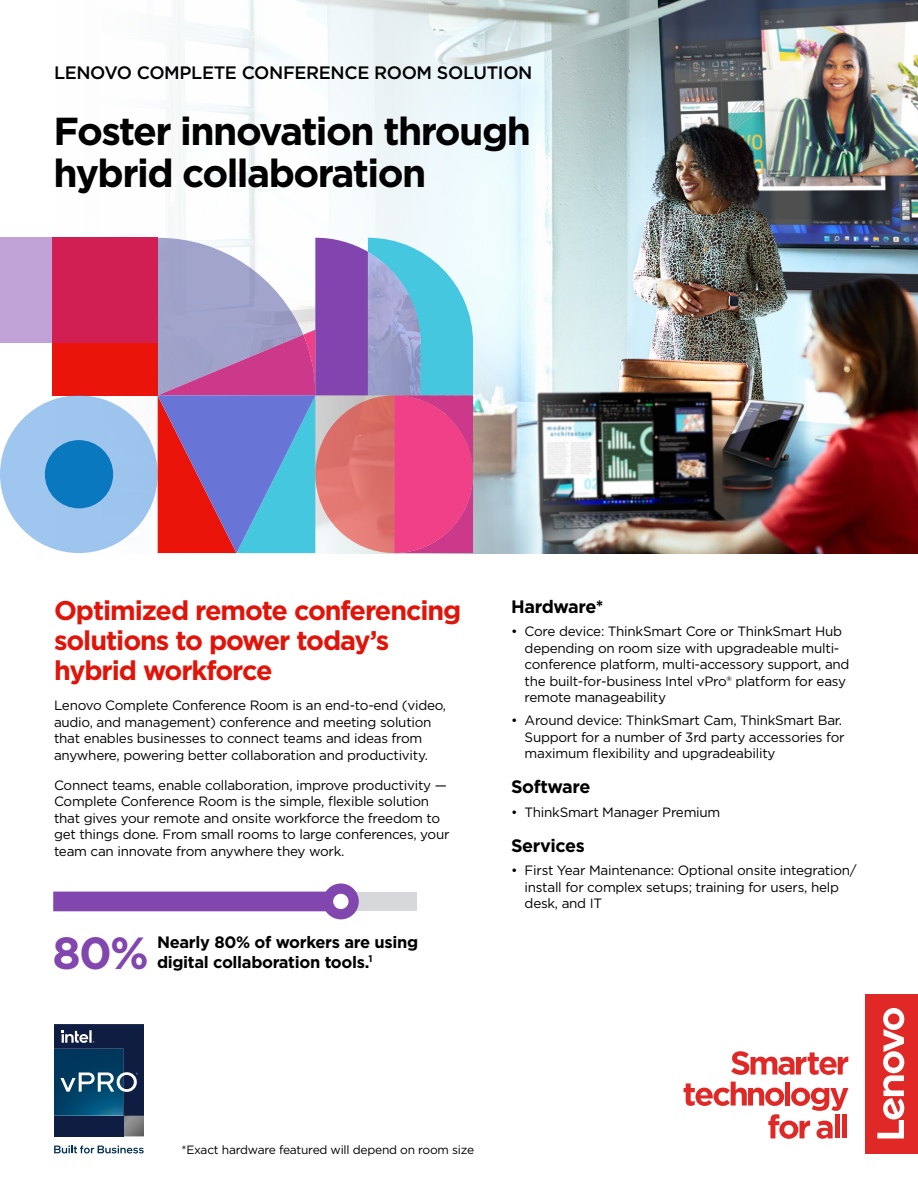
<style>
.page{position:relative;width:918px;height:1188px;background:#fff}
.page>*{position:absolute;margin:0;border:0;box-sizing:border-box;transform-origin:0 0}
.t1{font:700 45px "Gotham";color:#8246af}
.t2{font:700 39px/42px "Gotham";letter-spacing:-.04em;color:#000}
.t3{font:700 27px/30px "Gotham";letter-spacing:-.04em;color:#e1140a}
.t4{font:500 18px "Gotham";letter-spacing:-.02em;color:#000}
.t5{font:700 18px "Gotham";letter-spacing:-.02em;color:#000}
.t6{font:700 16.5px/20.2px "Gotham";letter-spacing:-.02em;color:#000}
.t7{font:13.5px/16.5px "Gotham";letter-spacing:-.02em;color:#000}
.t8{font:12px "Gotham";letter-spacing:-.02em;color:#000}
.t9{font:700 9.6px "Gotham";color:#000}
</style>
<div class="page">
<img style="left:602px;top:0;width:316px;height:553px">
<svg style="left:0;top:0;width:602px;height:553px"></svg>
<svg style="left:54px;top:1024px;width:90px;height:112px;background:#1f4162"></svg>
<svg style="left:54px;top:1146px;width:90px;height:8px"></svg>
<div style="left:54px;top:892px;width:363px;height:19px;background:#d6d8da"></div>
<div style="left:53px;top:892px;width:289px;height:19px;background:#8246af"></div>
<div style="left:323px;top:884px;width:36px;height:35px;background:#8246af;border-radius:50%"></div>
<div style="left:333px;top:894px;width:16px;height:15px;background:#fff;border-radius:50%"></div>
<svg style="left:731px;top:1051px;width:117px;height:24px"></svg>
<svg style="left:684px;top:1082px;width:164px;height:57px"></svg>
<div style="left:835px;top:1115px;width:5px;height:23px;background:#e02926"></div>
<div style="left:842px;top:1115px;width:5px;height:23px;background:#e02926"></div>
<div style="left:865px;top:994px;width:53px;height:159px;background:#e02926"></div>
<svg style="left:877px;top:1008px;width:27px;height:130px"></svg>
<div style="left:0;top:238px;width:53px;height:105px;background:#c0a2d7"></div>
<div style="left:53px;top:238px;width:105px;height:105px;background:#d11f54"></div>
<div style="left:53px;top:343px;width:105px;height:52px;background:#eb140a"></div>
<div style="left:0;top:395px;width:158px;height:158px;background:#9ec5ed;border-radius:50%"></div>
<div style="left:45px;top:440px;width:68px;height:68px;background:#0a78bf;border-radius:50%"></div>
<svg style="left:158px;top:238px;width:315px;height:315px;background:#a783b0"></svg>
<h3 class="t4" style="left:54px;top:61px;width:480px">LENOVO COMPLETE CONFERENCE ROOM SOLUTION</h3>
<h2 class="t2" style="left:54px;top:110px;width:479px">Foster innovation through hybrid collaboration</h2>
<h3 class="t3" style="left:54px;top:595px;width:409px">Optimized remote conferencing solutions to power today’s hybrid workforce</h3>
<p class="t7" style="left:54px;top:697px;width:394px">Lenovo Complete Conference Room is an end-to-end (video, audio, and management) conference and meeting solution that enables businesses to connect teams and ideas from anywhere, powering better collaboration and productivity.</p>
<p class="t7" style="left:54px;top:776px;width:397px">Connect teams, enable collaboration, improve productivity — Complete Conference Room is the simple, flexible solution that gives your remote and onsite workforce the freedom to get things done. From small rooms to large conferences, your team can innovate from anywhere they work.</p>
<h1 class="t1" style="left:52px;top:923px;width:98px">80%</h1>
<p class="t6" style="left:157px;top:932px;width:263px">Nearly 80% of workers are using digital collaboration tools.</p>
<p class="t9" style="left:368px;top:953px;width:6px">1</p>
<h3 class="t5" style="left:511px;top:595px;width:94px">Hardware*</h3>
<p class="t7" style="left:525px;top:623px;width:326px;text-indent:-14px">• Core device: ThinkSmart Core or ThinkSmart Hub depending on room size with upgradeable multi&shy;conference platform, multi-accessory support, and the built-for-business Intel vPro® platform for easy remote manageability</p>
<p class="t7" style="left:525px;top:712px;width:322px;text-indent:-14px">• Around device: ThinkSmart Cam, ThinkSmart Bar.<br>Support for a number of 3rd party accessories for maximum flexibility and upgradeability</p>
<h3 class="t5" style="left:511px;top:775px;width:81px">Software</h3>
<p class="t7" style="left:511px;top:803px;width:211px">• ThinkSmart Manager Premium</p>
<h3 class="t5" style="left:511px;top:834px;width:75px">Services</h3>
<p class="t7" style="left:525px;top:862px;width:334px;text-indent:-14px">• First Year Maintenance: Optional onsite integration/ install for complex setups; training for users, help desk, and IT</p>
<p class="t8" style="left:181px;top:1142px;width:294px">*Exact hardware featured will depend on room size</p>
</div>
